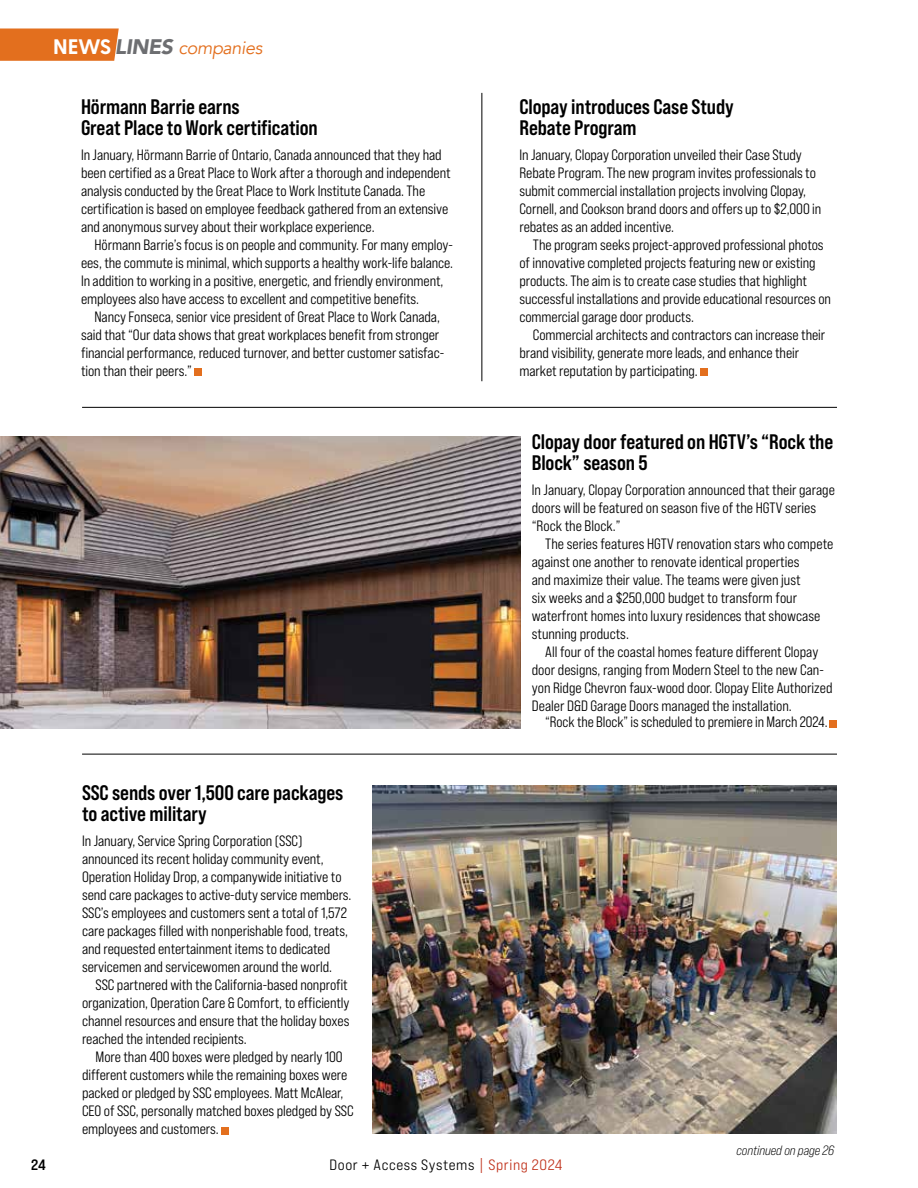
<style>
.page{position:relative;width:918px;height:1188px;background:#fff}
.page>*{position:absolute;margin:0;border:0;box-sizing:border-box;transform-origin:0 0}
.t1{font:21px/21px "Bebas Neue Pro Sm E Bd";letter-spacing:-.005em;color:#000}
.t2{font:italic 18px "Avenir";letter-spacing:-.02em;color:#e36f1e}
.t3{font:15px/18px "Bebas Neue Pro Sm E Md";letter-spacing:-.005em;color:#000}
.t4{font:15px "Bebas Neue Pro Exp Md";letter-spacing:.04em;color:#000}
.t5{font:15px "Bebas Neue Pro Exp Bd";color:#000}
.t6{font:13.5px "Bebas Neue Pro Sm E Bk It";letter-spacing:-.005em;color:#000}
.s1{font-family:"Greycliff CF";font-weight:700;font-style:normal;font-size:21px;color:#fff}
.s2{font-weight:900;font-size:21px;color:#6d6e71}
.s3{color:#c0311a}
</style>
<div class="page">
<svg style="left:0;top:28px;width:119px;height:33px;background:#e47527"></svg>
<div style="left:194px;top:369px;width:7px;height:7px;background:#e36f1e"></div>
<div style="left:700px;top:369px;width:7px;height:7px;background:#e36f1e"></div>
<div style="left:221px;top:1127px;width:7px;height:7px;background:#e36f1e"></div>
<div style="left:830px;top:720px;width:7px;height:7px;background:#e36f1e"></div>
<img style="left:0;top:436px;width:521px;height:293px">
<img style="left:373px;top:786px;width:464px;height:348px">
<hr style="left:82px;top:407px;width:755px;height:1px;background:#000">
<hr style="left:82px;top:754px;width:755px;height:1px;background:#000">
<hr style="left:482px;top:93px;width:1px;height:288px;background:#000">
<p class="t2" style="left:53px;top:37px;width:211px"><span class="s1">NEWS</span> <span class="s2">LINES</span> companies</p>
<h1 class="t1" style="left:81px;top:96px;width:238px">Hörmann Barrie earns<br>Great Place to Work certification</h1>
<p class="t3" style="left:81px;top:145px;width:371px">In January, Hörmann Barrie of Ontario, Canada announced that they had been certified as a Great Place to Work after a thorough and independent analysis conducted by the Great Place to Work Institute Canada. The certification is based on employee feedback gathered from an extensive and anonymous survey about their workplace experience.</p>
<p class="t3" style="left:81px;top:235px;width:374px;text-indent:14px">Hörmann Barrie’s focus is on people and community. For many employ&shy;ees, the commute is minimal, which supports a healthy work-life balance.<br>In addition to working in a positive, energetic, and friendly environment, employees also have access to excellent and competitive benefits.</p>
<p class="t3" style="left:81px;top:307px;width:365px;text-indent:14px">Nancy Fonseca, senior vice president of Great Place to Work Canada, said that “Our data shows that great workplaces benefit from stronger financial performance, reduced turnover, and better customer satisfac&shy;tion than their peers.”</p>
<h1 class="t1" style="left:82px;top:782px;width:263px">SSC sends over 1,500 care packages to active military</h1>
<p class="t3" style="left:82px;top:832px;width:271px">In January, Service Spring Corporation (SSC) announced its recent holiday community event, Operation Holiday Drop, a companywide initiative to send care packages to active-duty service members.<br>SSC’s employees and customers sent a total of 1,572 care packages filled with nonperishable food, treats, and requested entertainment items to dedicated servicemen and servicewomen around the world.</p>
<p class="t3" style="left:82px;top:976px;width:269px;text-align:justify;text-indent:14px">SSC partnered with the California-based nonprofit organization, Operation Care &amp; Comfort, to efficiently channel resources and ensure that the holiday boxes reached the intended recipients.</p>
<p class="t3" style="left:82px;top:1048px;width:273px;text-indent:14px">More than 400 boxes were pledged by nearly 100 different customers while the remaining boxes were packed or pledged by SSC employees. Matt McAlear, CEO of SSC, personally matched boxes pledged by SSC employees and customers.</p>
<h1 class="t1" style="left:519px;top:96px;width:216px">Clopay introduces Case Study<br>Rebate Program</h1>
<p class="t3" style="left:519px;top:145px;width:303px">In January, Clopay Corporation unveiled their Case Study Rebate Program. The new program invites professionals to submit commercial installation projects involving Clopay, Cornell, and Cookson brand doors and offers up to $2,000 in rebates as an added incentive.</p>
<p class="t3" style="left:519px;top:235px;width:313px;text-indent:14px">The program seeks project-approved professional photos of innovative completed projects featuring new or existing products. The aim is to create case studies that highlight successful installations and provide educational resources on commercial garage door products.</p>
<p class="t3" style="left:519px;top:325px;width:307px;text-indent:14px">Commercial architects and contractors can increase their brand visibility, generate more leads, and enhance their market reputation by participating.</p>
<h1 class="t1" style="left:532px;top:431px;width:303px">Clopay door featured on HGTV’s “Rock the<br>Block” season 5</h1>
<p class="t3" style="left:532px;top:481px;width:305px">In January, Clopay Corporation announced that their garage doors will be featured on season five of the HGTV series “Rock the Block.”</p>
<p class="t3" style="left:532px;top:535px;width:303px;text-indent:14px">The series features HGTV renovation stars who compete against one another to renovate identical properties<br>and maximize their value. The teams were given just<br>six weeks and a $250,000 budget to transform four waterfront homes into luxury residences that showcase stunning products.</p>
<p class="t3" style="left:532px;top:643px;width:302px;text-indent:14px">All four of the coastal homes feature different Clopay door designs, ranging from Modern Steel to the new Can&shy;yon Ridge Chevron faux-wood door. Clopay Elite Authorized Dealer D&amp;D Garage Doors managed the installation.</p>
<p class="t3" style="left:545px;top:713px;width:284px">“Rock the Block” is scheduled to premiere in March 2024.</p>
<p class="t5" style="left:31px;top:1155px;width:16px">24</p>
<p class="t4" style="left:329px;top:1155px;width:235px">Door + Access Systems <span class="s3">| Spring 2024</span></p>
<p class="t6" style="left:737px;top:1142px;width:99px">continued on page 26</p>
</div>
